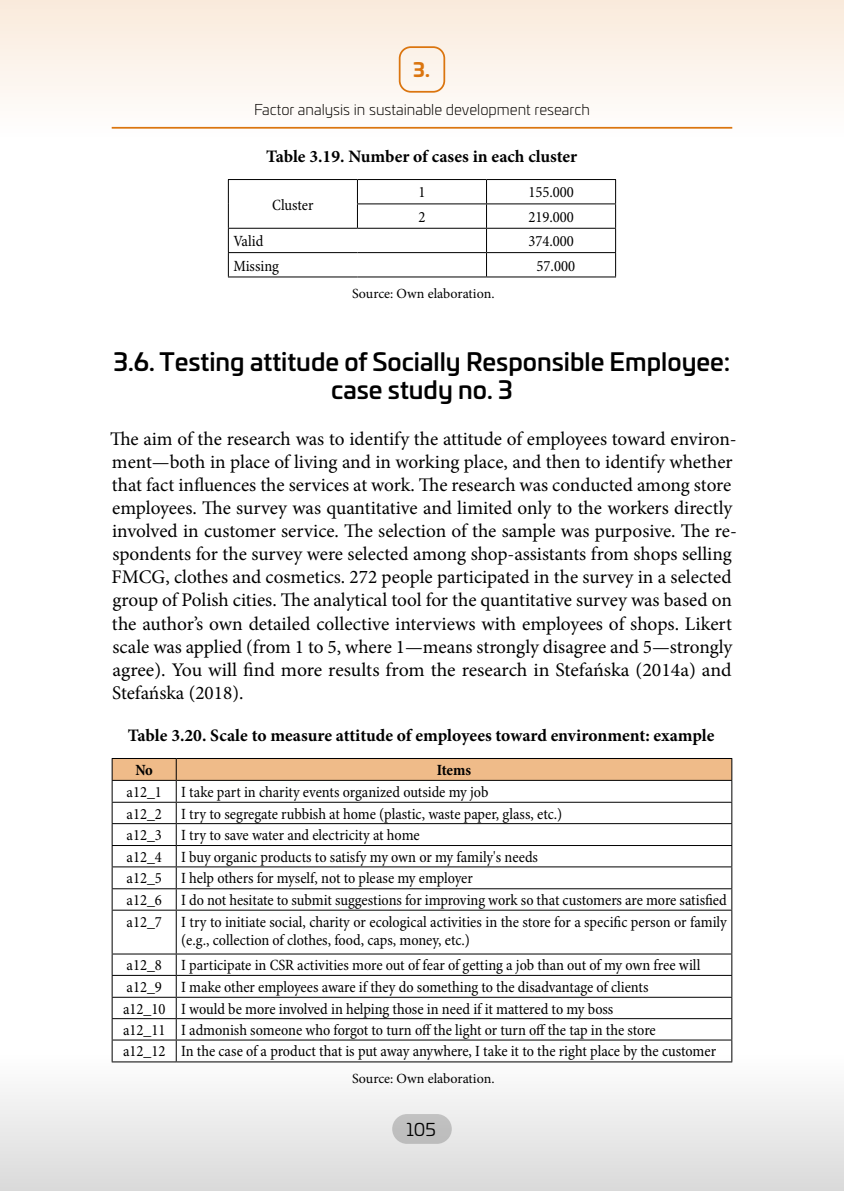
<style>
.page{position:relative;width:844px;height:1191px;background:#fff}
.page>*{position:absolute;margin:0;border:0;box-sizing:border-box;transform-origin:0 0}
.t1{font:500 24.5px/28px "Univia Pro";color:#000;text-align:center}
.t2{font:19.25px/23.1px "Minion Pro";color:#000}
.t3{font:700 19.25px "Univia Pro";color:#db750f}
.t4{font:700 17.5px "Minion Pro";letter-spacing:-.005em;color:#000}
.t5{font:17.5px "Univia Pro";color:#000}
.t6{font:condensed 15.75px/21.7px "Minion Pro";letter-spacing:-.005em;color:#000}
.t7{font:700 condensed 15.75px "Minion Pro";letter-spacing:-.015em;color:#000}
.t8{font:300 14.88px "Univia Pro";color:#000}
.t9{font:14px "Minion Pro";color:#000}
</style>
<div class="page">
<hr style="left:228px;top:179px;width:129px;height:1px;background:#000">
<hr style="left:357px;top:179px;width:129px;height:1px;background:#000">
<hr style="left:486px;top:179px;width:130px;height:1px;background:#000">
<hr style="left:357px;top:203px;width:129px;height:1px;background:#000">
<svg style="left:357px;top:180px;width:1px;height:48px"></svg>
<hr style="left:486px;top:203px;width:130px;height:1px;background:#000">
<hr style="left:228px;top:228px;width:129px;height:1px;background:#000">
<hr style="left:357px;top:228px;width:129px;height:1px;background:#000">
<hr style="left:486px;top:228px;width:130px;height:1px;background:#000">
<hr style="left:228px;top:252px;width:129px;height:1px;background:#000">
<hr style="left:357px;top:252px;width:129px;height:1px;background:#000">
<hr style="left:486px;top:252px;width:130px;height:1px;background:#000">
<svg style="left:486px;top:180px;width:1px;height:96px"></svg>
<svg style="left:228px;top:180px;width:1px;height:96px"></svg>
<svg style="left:615px;top:180px;width:1px;height:96px"></svg>
<hr style="left:228px;top:276px;width:129px;height:1px;background:#000">
<hr style="left:357px;top:276px;width:129px;height:1px;background:#000">
<hr style="left:486px;top:276px;width:130px;height:1px;background:#000">
<hr style="left:112px;top:909px;width:64px;height:1px;background:#000">
<hr style="left:176px;top:909px;width:556px;height:1px;background:#000">
<hr style="left:176px;top:910px;width:1px;height:43px;background:#000">
<hr style="left:112px;top:953px;width:64px;height:1px;background:#000">
<hr style="left:176px;top:953px;width:556px;height:1px;background:#000">
<hr style="left:112px;top:975px;width:64px;height:1px;background:#000">
<hr style="left:176px;top:975px;width:556px;height:1px;background:#000">
<hr style="left:112px;top:996px;width:64px;height:1px;background:#000">
<hr style="left:176px;top:996px;width:556px;height:1px;background:#000">
<hr style="left:112px;top:1018px;width:64px;height:1px;background:#000">
<hr style="left:176px;top:1018px;width:556px;height:1px;background:#000">
<hr style="left:112px;top:1039px;width:64px;height:1px;background:#000">
<hr style="left:176px;top:1039px;width:556px;height:1px;background:#000">
<svg style="left:176px;top:954px;width:1px;height:98px"></svg>
<hr style="left:112px;top:910px;width:1px;height:43px;background:#000">
<hr style="left:731px;top:910px;width:1px;height:43px;background:#000">
<svg style="left:112px;top:954px;width:1px;height:98px"></svg>
<svg style="left:731px;top:954px;width:1px;height:98px"></svg>
<svg style="left:112px;top:758px;width:620px;height:151px"></svg>
<hr style="left:112px;top:780px;width:64px;height:1px;background:#000">
<hr style="left:176px;top:780px;width:556px;height:1px;background:#000">
<div style="left:0;top:1052px;width:843px;height:139px;background:linear-gradient(to bottom,#fafafa,#dbdbdb)"></div>
<div style="left:0;top:0;width:843px;height:139px;background:linear-gradient(to bottom,#faecde,#fdfaf7)"></div>
<p class="t3" style="left:413px;top:55px;width:18px">3.</p>
<p class="t8" style="left:254px;top:99px;width:337px">Factor analysis in sustainable development research</p>
<p class="t4" style="left:266px;top:144px;width:312px">Table 3.19. Number of cases in each cluster</p>
<p class="t6" style="left:272px;top:194px;width:43px">Cluster</p>
<p class="t6" style="left:418px;top:182px;width:8px">1</p>
<p class="t6" style="left:528px;top:182px;width:47px">155.000</p>
<p class="t6" style="left:418px;top:206px;width:8px">2</p>
<p class="t6" style="left:528px;top:206px;width:47px">219.000</p>
<p class="t6" style="left:233px;top:231px;width:32px">Valid</p>
<p class="t6" style="left:528px;top:231px;width:47px">374.000</p>
<p class="t6" style="left:233px;top:255px;width:47px">Missing</p>
<p class="t6" style="left:536px;top:255px;width:40px">57.000</p>
<p class="t9" style="left:352px;top:284px;width:144px">Source: Own elaboration.</p>
<h1 class="t1" style="left:113px;top:346px;width:618px">3.6. Testing attitude of Socially Responsible Employee: case study no. 3</h1>
<p class="t2" style="left:110px;top:427px;width:628px">The aim of the research was to identify the attitude of employees toward environ&shy;ment—both in place of living and in working place, and then to identify whether that fact influences the services at work. The research was conducted among store employees. The survey was quantitative and limited only to the workers directly involved in customer service. The selection of the sample was purposive. The re&shy;spondents for the survey were selected among shop-assistants from shops selling FMCG, clothes and cosmetics. 272 people participated in the survey in a selected group of Polish cities. The analytical tool for the quantitative survey was based on the author’s own detailed collective interviews with employees of shops. Likert scale was applied (from 1 to 5, where 1—means strongly disagree and 5—strongly agree). You will find more results from the research in Stefańska (2014a) and Stefańska (2018).</p>
<p class="t4" style="left:128px;top:722px;width:588px">Table 3.20. Scale to measure attitude of employees toward environment: example</p>
<p class="t7" style="left:135px;top:759px;width:19px">No</p>
<p class="t7" style="left:437px;top:759px;width:36px">Items</p>
<p class="t6" style="left:126px;top:781px;width:601px">a12_1 I take part in charity events organized outside my job<br>a12_2 I try to segregate rubbish at home (plastic, waste paper, glass, etc.)<br>a12_3 I try to save water and electricity at home<br>a12_4 I buy organic products to satisfy my own or my family's needs<br>a12_5 I help others for myself, not to please my employer<br>a12_6 I do not hesitate to submit suggestions for improving work so that customers are more satisfied a12_7 I try to initiate social, charity or ecological activities in the store for a specific person or family</p>
<p class="t6" style="left:126px;top:927px;width:575px;line-height:25.6px;text-indent:55px">(e.g., collection of clothes, food, caps, money, etc.)<br>a12_8 I participate in CSR activities more out of fear of getting a job than out of my own free will</p>
<p class="t6" style="left:123px;top:976px;width:594px">a12_9 I make other employees aware if they do something to the disadvantage of clients<br>a12_10 I would be more involved in helping those in need if it mattered to my boss<br>a12_11 I admonish someone who forgot to turn off the light or turn off the tap in the store<br>a12_12 In the case of a product that is put away anywhere, I take it to the right place by the customer</p>
<p class="t9" style="left:352px;top:1069px;width:144px">Source: Own elaboration.</p>
<p class="t5" style="left:406px;top:1116px;width:31px">105</p>
</div>
